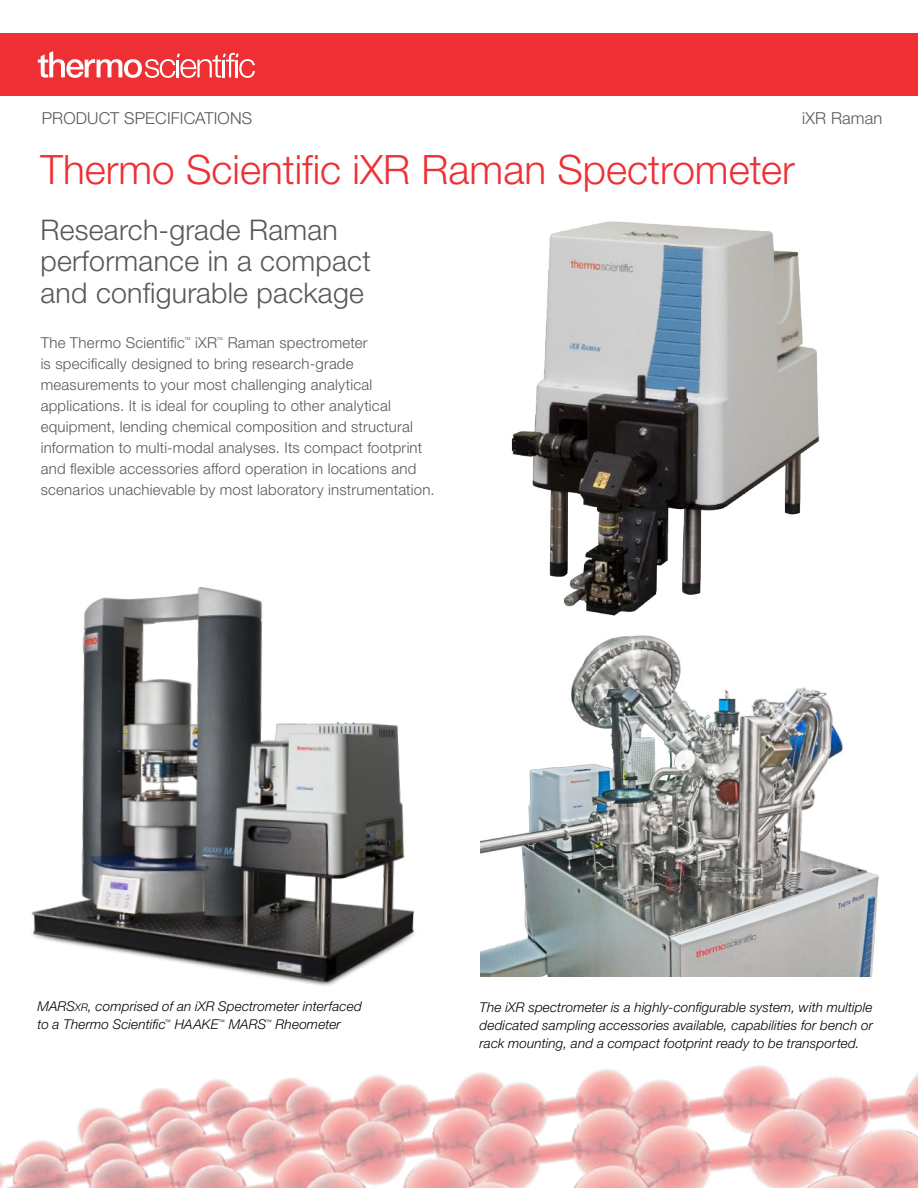
<style>
.page{position:relative;width:918px;height:1188px;background:#fff}
.page>*{position:absolute;margin:0;border:0;box-sizing:border-box;transform-origin:0 0}
.t1{font:300 40.5px "Helvetica Neue LTW1 G";color:#ee3034}
.t2{font:300 28.5px/31.5px "Helvetica Neue LTW1 G";letter-spacing:.01em;color:#57585b}
.t3{font:300 16.5px "Helvetica Neue LTW1 G";letter-spacing:.01em;color:#57585b}
.t4{font:300 15px/21px "Helvetica Neue LTW1 G";letter-spacing:.015em;color:#57585b}
.t5{font:italic 300 13.5px/18px "Helvetica Neue LTW1 G";letter-spacing:.01em;color:#000;text-align:justify}
.t6{font:300 6.75px "Helvetica Neue LTW1 G";color:#57585b}
.s1{font-size:10.5px}
</style>
<div class="page">
<img style="left:0;top:840px;width:918px;height:348px">
<img style="left:10px;top:587px;width:446px;height:497px">
<img style="left:481px;top:635px;width:401px;height:341px">
<div style="left:0;top:33px;width:918px;height:63px;background:#ee3034"></div>
<svg style="left:38px;top:51px;width:217px;height:27px"></svg>
<img style="left:511px;top:221px;width:309px;height:395px">
<p class="t3" style="left:42px;top:108px;width:212px">PRODUCT SPECIFICATIONS</p>
<p class="t3" style="left:802px;top:108px;width:82px">iXR Raman</p>
<h1 class="t1" style="left:40px;top:145px;width:756px">Thermo Scientific iXR Raman Spectrometer</h1>
<h2 class="t2" style="left:40px;top:214px;width:332px">Research-grade Raman performance in a compact and configurable package</h2>
<p class="t4" style="left:41px;top:332px;width:146px">The Thermo Scientific</p>
<p class="t6" style="left:184px;top:335px;width:8px">™</p>
<p class="t4" style="left:195px;top:332px;width:24px">iXR</p>
<p class="t6" style="left:217px;top:335px;width:8px">™</p>
<p class="t4" style="left:41px;top:332px;width:395px;text-indent:187px">Raman spectrometer<br>is specifically designed to bring research-grade measurements to your most challenging analytical applications. It is ideal for coupling to other analytical equipment, lending chemical composition and structural information to multi-modal analyses. Its compact footprint and flexible accessories afford operation in locations and scenarios unachievable by most laboratory instrumentation.</p>
<p class="t5" style="left:37px;top:997px;width:326px">MARS<span class="s1">XR</span>, comprised of an iXR Spectrometer interfaced to a Thermo Scientific<sup>™</sup> HAAKE<sup>™</sup> MARS<sup>™</sup> Rheometer</p>
<p class="t5" style="left:480px;top:998px;width:395px">The iXR spectrometer is a highly-configurable system, with multiple dedicated sampling accessories available, capabilities for bench or rack mounting, and a compact footprint ready to be transported.</p>
</div>
